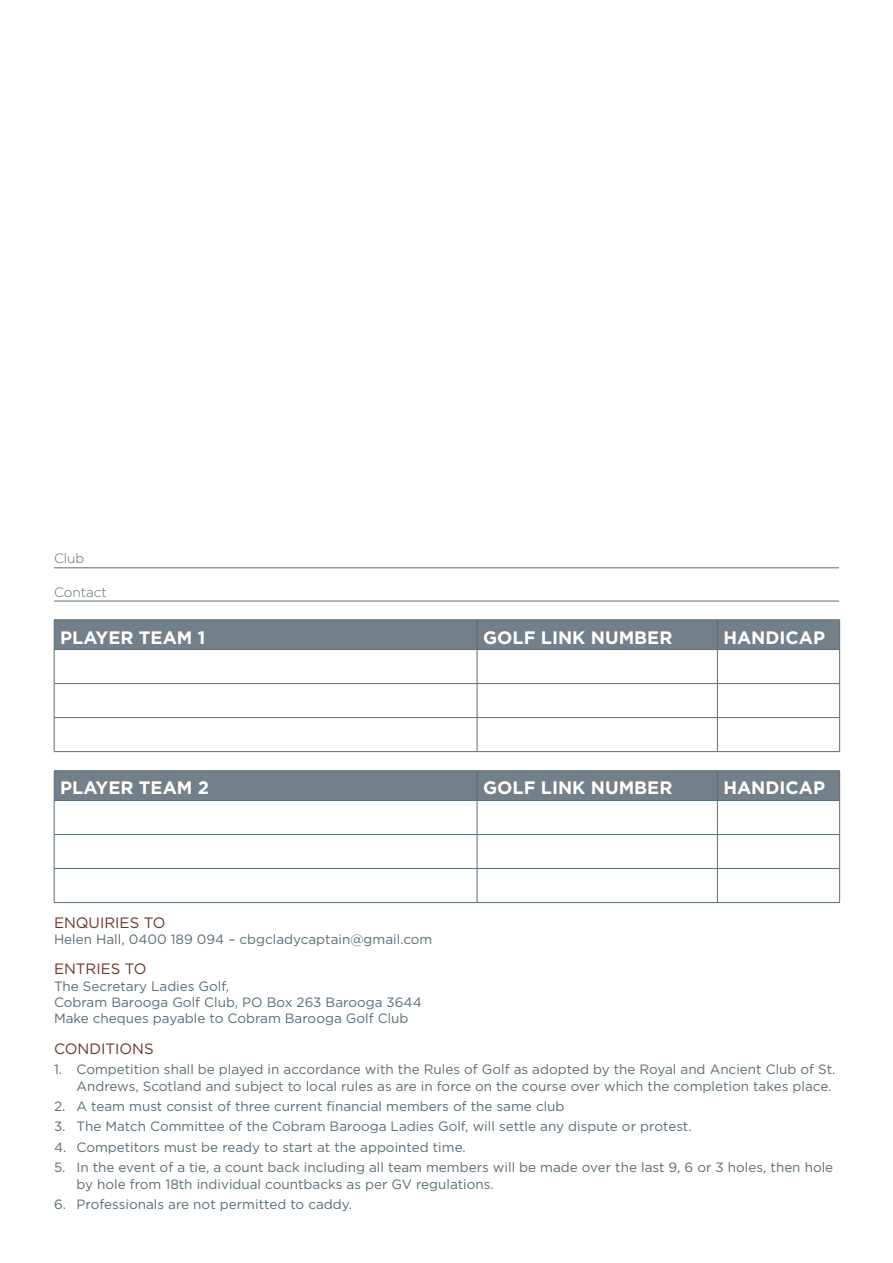
<style>
.page{position:relative;width:893px;height:1263px;background:#fff}
.page>*{position:absolute;margin:0;border:0;box-sizing:border-box;transform-origin:0 0}
.t1{font:700 18px "Gotham";color:#fff}
.t2{font:15px "Gotham";color:#6d342a}
.t3{font:13.5px/16.2px "Gotham";color:#5a6c75}
.t4{font:300 13.5px "Gotham";color:#5a6c75}
</style>
<div class="page">
<hr style="left:54px;top:567px;width:785px;height:1px;background:#5a6c75">
<hr style="left:54px;top:601px;width:785px;height:1px;background:#5a6c75">
<hr style="left:54px;top:619px;width:423px;height:1px;background:#5a6c75">
<hr style="left:477px;top:619px;width:240px;height:1px;background:#5a6c75">
<hr style="left:717px;top:619px;width:123px;height:1px;background:#5a6c75">
<div style="left:54px;top:620px;width:786px;height:29px;background:#738089"></div>
<hr style="left:54px;top:649px;width:423px;height:1px;background:#5a6c75">
<hr style="left:54px;top:650px;width:1px;height:33px;background:#5a6c75">
<hr style="left:477px;top:649px;width:240px;height:1px;background:#5a6c75">
<hr style="left:477px;top:650px;width:1px;height:33px;background:#5a6c75">
<hr style="left:717px;top:649px;width:123px;height:1px;background:#5a6c75">
<hr style="left:717px;top:650px;width:1px;height:33px;background:#5a6c75">
<hr style="left:839px;top:650px;width:1px;height:33px;background:#5a6c75">
<hr style="left:54px;top:683px;width:423px;height:1px;background:#5a6c75">
<hr style="left:54px;top:684px;width:1px;height:33px;background:#5a6c75">
<hr style="left:477px;top:683px;width:240px;height:1px;background:#5a6c75">
<hr style="left:477px;top:684px;width:1px;height:33px;background:#5a6c75">
<hr style="left:717px;top:683px;width:123px;height:1px;background:#5a6c75">
<hr style="left:717px;top:684px;width:1px;height:33px;background:#5a6c75">
<hr style="left:839px;top:684px;width:1px;height:33px;background:#5a6c75">
<hr style="left:54px;top:717px;width:423px;height:1px;background:#5a6c75">
<hr style="left:54px;top:718px;width:1px;height:33px;background:#5a6c75">
<hr style="left:477px;top:717px;width:240px;height:1px;background:#5a6c75">
<hr style="left:477px;top:718px;width:1px;height:33px;background:#5a6c75">
<hr style="left:717px;top:717px;width:123px;height:1px;background:#5a6c75">
<hr style="left:717px;top:718px;width:1px;height:33px;background:#5a6c75">
<hr style="left:839px;top:718px;width:1px;height:33px;background:#5a6c75">
<hr style="left:54px;top:751px;width:423px;height:1px;background:#5a6c75">
<hr style="left:477px;top:751px;width:240px;height:1px;background:#5a6c75">
<hr style="left:717px;top:751px;width:123px;height:1px;background:#5a6c75">
<hr style="left:54px;top:770px;width:423px;height:1px;background:#5a6c75">
<hr style="left:477px;top:770px;width:240px;height:1px;background:#5a6c75">
<hr style="left:717px;top:770px;width:123px;height:1px;background:#5a6c75">
<div style="left:54px;top:771px;width:786px;height:29px;background:#738089"></div>
<hr style="left:54px;top:800px;width:423px;height:1px;background:#5a6c75">
<hr style="left:54px;top:801px;width:1px;height:33px;background:#5a6c75">
<hr style="left:477px;top:800px;width:240px;height:1px;background:#5a6c75">
<hr style="left:477px;top:801px;width:1px;height:33px;background:#5a6c75">
<hr style="left:717px;top:800px;width:123px;height:1px;background:#5a6c75">
<hr style="left:717px;top:801px;width:1px;height:33px;background:#5a6c75">
<hr style="left:839px;top:801px;width:1px;height:33px;background:#5a6c75">
<hr style="left:54px;top:834px;width:423px;height:1px;background:#5a6c75">
<hr style="left:54px;top:835px;width:1px;height:33px;background:#5a6c75">
<hr style="left:477px;top:834px;width:240px;height:1px;background:#5a6c75">
<hr style="left:477px;top:835px;width:1px;height:33px;background:#5a6c75">
<hr style="left:717px;top:834px;width:123px;height:1px;background:#5a6c75">
<hr style="left:717px;top:835px;width:1px;height:33px;background:#5a6c75">
<hr style="left:839px;top:835px;width:1px;height:33px;background:#5a6c75">
<hr style="left:54px;top:868px;width:423px;height:1px;background:#5a6c75">
<hr style="left:54px;top:869px;width:1px;height:33px;background:#5a6c75">
<hr style="left:477px;top:868px;width:240px;height:1px;background:#5a6c75">
<hr style="left:477px;top:869px;width:1px;height:33px;background:#5a6c75">
<hr style="left:717px;top:868px;width:123px;height:1px;background:#5a6c75">
<hr style="left:717px;top:869px;width:1px;height:33px;background:#5a6c75">
<hr style="left:839px;top:869px;width:1px;height:33px;background:#5a6c75">
<hr style="left:54px;top:902px;width:423px;height:1px;background:#5a6c75">
<hr style="left:477px;top:902px;width:240px;height:1px;background:#5a6c75">
<hr style="left:717px;top:902px;width:123px;height:1px;background:#5a6c75">
<p class="t4" style="left:54px;top:551px;width:32px">Club</p>
<p class="t4" style="left:54px;top:584px;width:55px">Contact</p>
<h1 class="t1" style="left:60px;top:627px;width:147px">PLAYER TEAM 1</h1>
<h1 class="t1" style="left:483px;top:627px;width:191px">GOLF LINK NUMBER</h1>
<h1 class="t1" style="left:723px;top:627px;width:103px">HANDICAP</h1>
<h1 class="t1" style="left:60px;top:778px;width:150px">PLAYER TEAM 2</h1>
<h1 class="t1" style="left:483px;top:778px;width:191px">GOLF LINK NUMBER</h1>
<h1 class="t1" style="left:723px;top:778px;width:103px">HANDICAP</h1>
<p class="t2" style="left:54px;top:914px;width:113px">ENQUIRIES TO</p>
<p class="t3" style="left:54px;top:930px;width:380px">Helen Hall, 0400 189 094 – cbgcladycaptain@gmail.com</p>
<p class="t2" style="left:54px;top:961px;width:94px">ENTRIES TO</p>
<p class="t3" style="left:54px;top:977px;width:369px">The Secretary Ladies Golf,<br>Cobram Barooga Golf Club, PO Box 263 Barooga 3644<br>Make cheques payable to Cobram Barooga Golf Club</p>
<p class="t2" style="left:54px;top:1040px;width:101px">CONDITIONS</p>
<p class="t3" style="left:77px;top:1061px;width:761px;text-indent:-23px">1. Competition shall be played in accordance with the Rules of Golf as adopted by the Royal and Ancient Club of St.<br>Andrews, Scotland and subject to local rules as are in force on the course over which the completion takes place.</p>
<p class="t3" style="left:54px;top:1098px;width:512px">2. A team must consist of three current financial members of the same club</p>
<p class="t3" style="left:54px;top:1118px;width:639px">3. The Match Committee of the Cobram Barooga Ladies Golf, will settle any dispute or protest.</p>
<p class="t3" style="left:54px;top:1139px;width:413px">4. Competitors must be ready to start at the appointed time.</p>
<p class="t3" style="left:77px;top:1159px;width:758px;text-indent:-23px">5. In the event of a tie, a count back including all team members will be made over the last 9, 6 or 3 holes, then hole by hole from 18th individual countbacks as per GV regulations.</p>
<p class="t3" style="left:54px;top:1196px;width:299px">6. Professionals are not permitted to caddy.</p>
</div>
